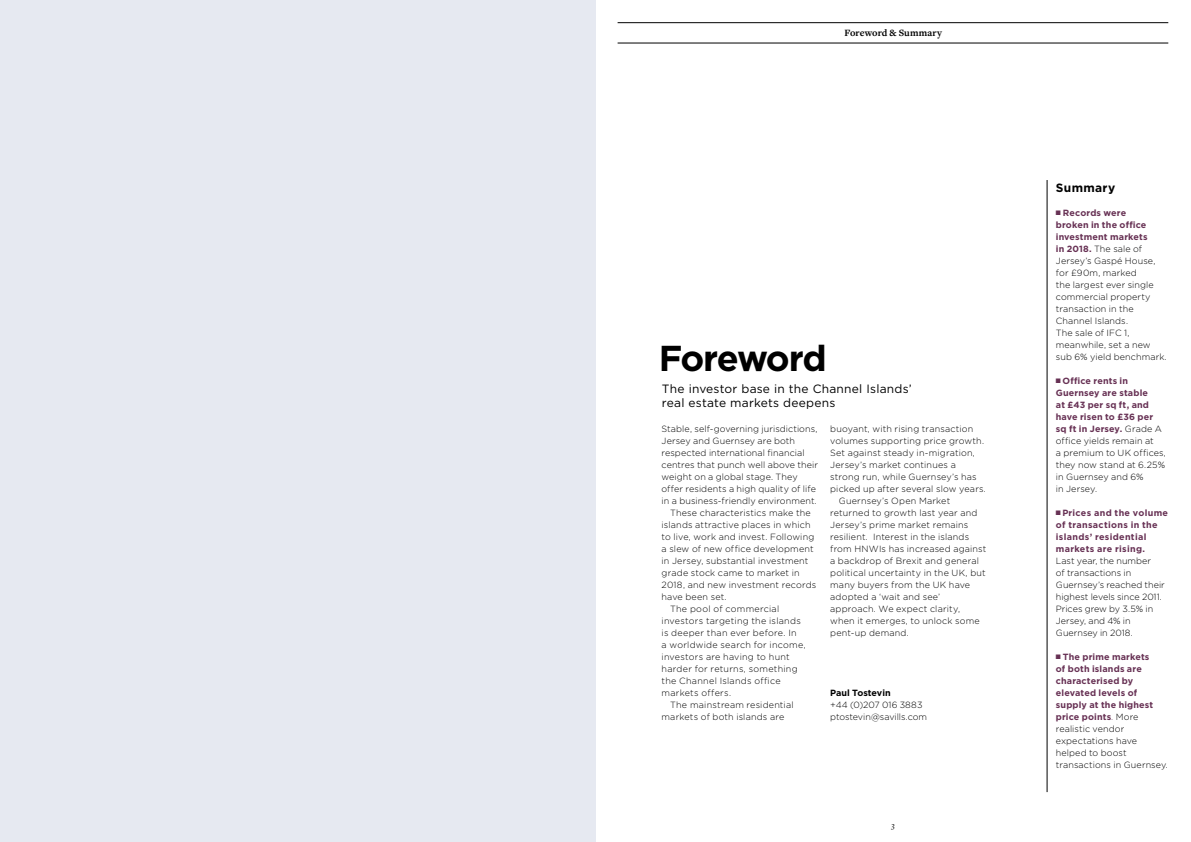
<style>
.page{position:relative;width:1191px;height:842px;background:#fff}
.page>*{position:absolute;margin:0;border:0;box-sizing:border-box;transform-origin:0 0}
.t1{font:700 36px "Gotham";letter-spacing:-.04em;color:#000}
.t2{font:12px/14px "Gotham";letter-spacing:.02em;color:#000}
.t3{font:700 12px "Gotham";letter-spacing:.03em;color:#000}
.t4{font:700 10px "Freight Text Pro";letter-spacing:.005em;color:#000}
.t5{font:300 9px/12px "Gotham";letter-spacing:.015em;color:#000}
.t6{font:700 9px/12px "Gotham";letter-spacing:.02em;color:#673154}
.t7{font:300 9px "Gotham";letter-spacing:.035em;color:#000}
.t8{font:300 9px/12px "Gotham";letter-spacing:-.01em;color:#000}
.t9{font:700 9px "Gotham";color:#000}
.t10{font:italic 8px "Freight Text Pro";color:#000}
.s1{color:#673154}
.s2{font-weight:700;color:#673154}
.s3{font-weight:300}
.s4{font-weight:300;color:#000}
</style>
<div class="page">
<hr style="left:617px;top:22px;width:551px;height:1px;background:#000">
<hr style="left:617px;top:43px;width:551px;height:1px;background:#000">
<div style="left:0;top:0;width:595px;height:842px;background:#e6e9f1"></div>
<hr style="left:1046px;top:180px;width:1px;height:612px;background:#000">
<p class="t4" style="left:844px;top:26px;width:99px">Foreword &amp; Summary</p>
<h1 class="t1" style="left:659px;top:338px;width:169px">Foreword</h1>
<h2 class="t2" style="left:662px;top:382px;width:251px">The investor base in the Channel Islands’ real estate markets deepens</h2>
<p class="t5" style="left:661px;top:423px;width:157px">Stable, self-governing jurisdictions,</p>
<p class="t5" style="left:661px;top:435px;width:135px">Jersey and Guernsey are both</p>
<p class="t5" style="left:661px;top:447px;width:144px">respected international financial</p>
<p class="t5" style="left:661px;top:459px;width:158px">centres that punch well above their</p>
<p class="t5" style="left:661px;top:471px;width:138px">weight on a global stage. They</p>
<p class="t5" style="left:661px;top:483px;width:156px">offer residents a high quality of life</p>
<p class="t5" style="left:661px;top:495px;width:157px">in a business-friendly environment.</p>
<p class="t5" style="left:670px;top:507px;width:142px">These characteristics make the</p>
<p class="t5" style="left:661px;top:519px;width:150px">islands attractive places in which</p>
<p class="t5" style="left:661px;top:531px;width:154px">to live, work and invest. Following</p>
<p class="t5" style="left:661px;top:543px;width:154px">a slew of new office development</p>
<p class="t5" style="left:661px;top:555px;width:148px">in Jersey, substantial investment</p>
<p class="t5" style="left:661px;top:567px;width:140px">grade stock came to market in</p>
<p class="t5" style="left:661px;top:579px;width:156px">2018, and new investment records</p>
<p class="t5" style="left:661px;top:591px;width:67px">have been set.</p>
<p class="t5" style="left:670px;top:603px;width:111px">The pool of commercial</p>
<p class="t5" style="left:661px;top:615px;width:141px">investors targeting the islands</p>
<p class="t7" style="left:661px;top:628px;width:137px">is deeper than ever before. In</p>
<p class="t5" style="left:661px;top:639px;width:146px">a worldwide search for income,</p>
<p class="t5" style="left:661px;top:651px;width:130px">investors are having to hunt</p>
<p class="t5" style="left:661px;top:663px;width:138px">harder for returns, something</p>
<p class="t7" style="left:661px;top:676px;width:121px">the Channel Islands office</p>
<p class="t5" style="left:661px;top:687px;width:71px">markets offers.</p>
<p class="t5" style="left:670px;top:699px;width:125px">The mainstream residential</p>
<p class="t5" style="left:661px;top:711px;width:124px">markets of both islands are</p>
<p class="t5" style="left:830px;top:423px;width:145px">buoyant, with rising transaction</p>
<p class="t5" style="left:830px;top:435px;width:155px">volumes supporting price growth.</p>
<p class="t5" style="left:830px;top:447px;width:146px">Set against steady in-migration,</p>
<p class="t5" style="left:830px;top:459px;width:127px">Jersey’s market continues a</p>
<p class="t5" style="left:830px;top:471px;width:148px">strong run, while Guernsey’s has</p>
<p class="t5" style="left:830px;top:483px;width:157px">picked up after several slow years.</p>
<p class="t5" style="left:838px;top:495px;width:113px">Guernsey’s Open Market</p>
<p class="t5" style="left:830px;top:507px;width:149px">returned to growth last year and</p>
<p class="t5" style="left:830px;top:519px;width:140px">Jersey’s prime market remains</p>
<p class="t5" style="left:830px;top:531px;width:140px">resilient. Interest in the islands</p>
<p class="t5" style="left:830px;top:543px;width:158px">from HNWIs has increased against</p>
<p class="t5" style="left:830px;top:555px;width:150px">a backdrop of Brexit and general</p>
<p class="t5" style="left:830px;top:567px;width:157px">political uncertainty in the UK, but</p>
<p class="t5" style="left:830px;top:579px;width:141px">many buyers from the UK have</p>
<p class="t5" style="left:830px;top:591px;width:112px">adopted a ‘wait and see’</p>
<p class="t5" style="left:830px;top:603px;width:131px">approach. We expect clarity,</p>
<p class="t5" style="left:830px;top:615px;width:151px">when it emerges, to unlock some</p>
<p class="t5" style="left:830px;top:627px;width:80px">pent-up demand.</p>
<p class="t9" style="left:830px;top:687px;width:62px">Paul Tostevin</p>
<p class="t8" style="left:830px;top:699px;width:98px">+44 (0)207 016 3883 ptostevin@savills.com</p>
<p class="t10" style="left:891px;top:820px;width:5px">3</p>
<h2 class="t3" style="left:1055px;top:181px;width:61px">Summary</h2>
<p class="t5" style="left:1055px;top:207px;width:112px"><span class="s1">■</span> <span class="s2">Records were<br>broken in the office investment markets<br>in 2018.</span> The sale of<br>Jersey’s Gaspé House, for £90m, marked<br>the largest ever single commercial property transaction in the<br>Channel Islands.<br>The sale of IFC 1, meanwhile, set a new sub 6% yield benchmark.</p>
<p class="t5" style="left:1055px;top:375px;width:112px"><span class="s1">■</span> <span class="s2">Office rents in<br>Guernsey are stable<br>at £43 per sq ft, and have risen to £36 per sq ft in Jersey.</span> Grade A office yields remain at<br>a premium to UK offices, they now stand at 6.25% in Guernsey and 6%<br>in Jersey.</p>
<p class="t6" style="left:1055px;top:507px;width:114px">■ Prices and the volume of transactions in the islands’ residential markets are rising.</p>
<p class="t5" style="left:1055px;top:555px;width:110px">Last year, the number<br>of transactions in<br>Guernsey’s reached their highest levels since 2011.<br>Prices grew by 3.5% in<br>Jersey, and 4% in<br>Guernsey in 2018.</p>
<p class="t6" style="left:1055px;top:651px;width:114px">■ The prime markets<br>of both islands are characterised by elevated levels of supply at the highest price points<span class="s3">.</span> <span class="s4">More realistic vendor expectations have helped to boost transactions in Guernsey.</span></p>
</div>
